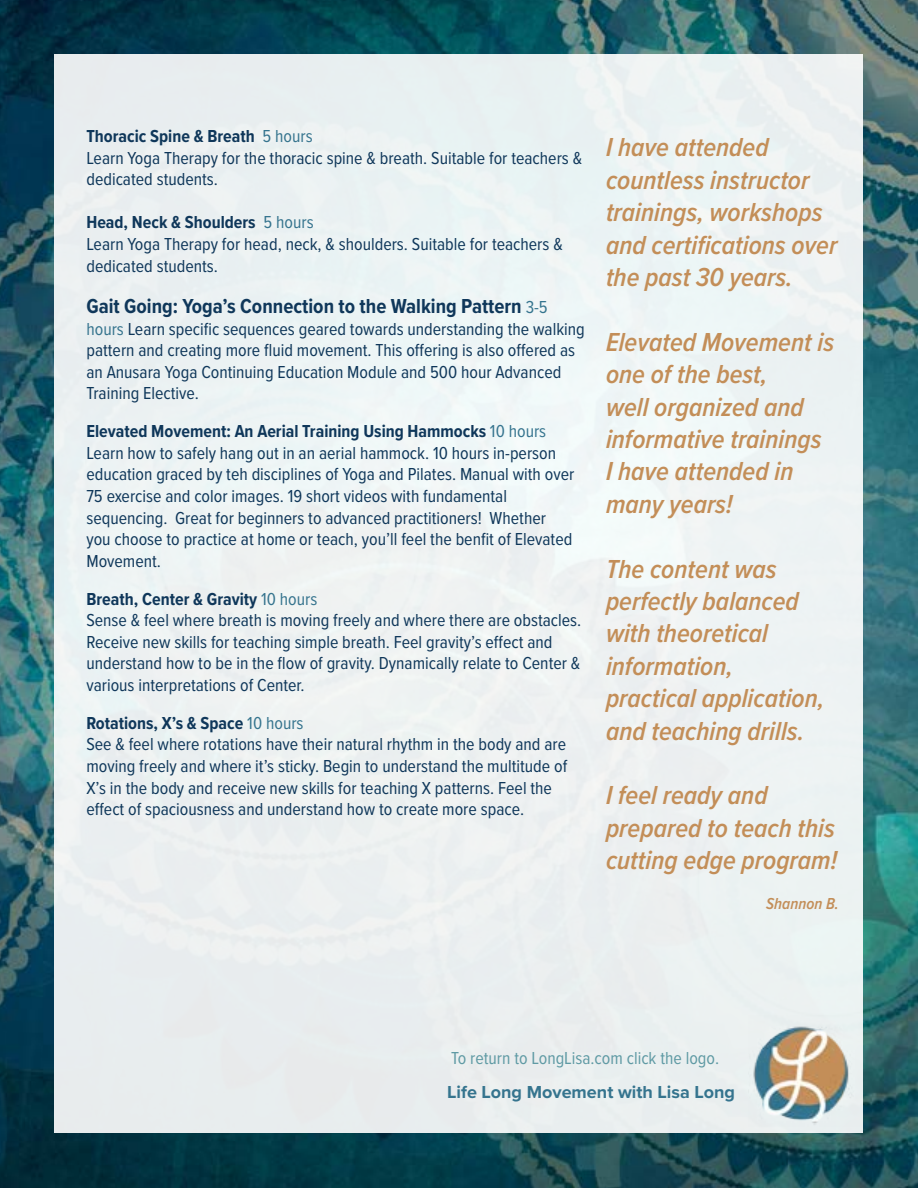
<style>
.page{position:relative;width:918px;height:1188px;background:#fff}
.page>*{position:absolute;margin:0;border:0;box-sizing:border-box;transform-origin:0 0}
.t1{font:italic 600 27px/32.4px "Proxima Nova Cond";color:#c38e58}
.t2{font:700 21px "Proxima Nova Cond";color:#0f375a}
.t3{font:18px/21.6px "Proxima Nova Cond";color:#0f375a}
.t4{font:18px "Proxima Nova Cond";color:#5f9aa4}
.t5{font:700 18px "Proxima Nova";color:#35748e}
.t6{font:italic 600 16.5px "Proxima Nova Cond";color:#c38e58}
.s1{font-weight:700}
.s2{color:#35748e}
.s3{font-weight:400;font-size:18px;color:#35748e}
</style>
<div class="page">
<img style="left:0;top:0;width:918px;height:1188px">
<div style="left:55px;top:55px;width:808px;height:1078px;background:#ecf2f2"></div>
<img style="left:753px;top:1026px;width:96px;height:99px">
<p class="t3" style="left:86px;top:126px;width:497px"><span class="s1">Thoracic Spine &amp; Breath</span> <span class="s2">5 hours<br></span>Learn Yoga Therapy for the thoracic spine &amp; breath. Suitable for teachers &amp; dedicated students.</p>
<p class="t3" style="left:86px;top:212px;width:478px"><span class="s1">Head, Neck &amp; Shoulders</span> <span class="s2">5 hours<br></span>Learn Yoga Therapy for head, neck, &amp; shoulders. Suitable for teachers &amp; dedicated students.</p>
<p class="t2" style="left:86px;top:294px;width:463px">Gait Going: Yoga’s Connection to the Walking Pattern <span class="s3">3-5</span></p>
<p class="t3" style="left:86px;top:318px;width:500px"><span class="s2">hours</span> Learn specific sequences geared towards understanding the walking pattern and creating more fluid movement. This offering is also offered as an Anusara Yoga Continuing Education Module and 500 hour Advanced Training Elective.</p>
<p class="t3" style="left:86px;top:421px;width:489px"><span class="s1">Elevated Movement: An Aerial Training Using Hammocks</span> <span class="s2">10 hours </span>Learn how to safely hang out in an aerial hammock. 10 hours in-person education graced by teh disciplines of Yoga and Pilates. Manual with over 75 exercise and color images. 19 short videos with fundamental sequencing. Great for beginners to advanced practitioners! Whether you choose to practice at home or teach, you’ll feel the benfit of Elevated Movement.</p>
<p class="t3" style="left:86px;top:588px;width:496px"><span class="s1">Breath, Center &amp; Gravity</span> <span class="s2">10 hours<br></span>Sense &amp; feel where breath is moving freely and where there are obstacles.<br>Receive new skills for teaching simple breath. Feel gravity’s effect and understand how to be in the flow of gravity. Dynamically relate to Center &amp; various interpretations of Center.</p>
<p class="t3" style="left:86px;top:712px;width:482px"><span class="s1">Rotations, X’s &amp; Space</span> <span class="s2">10 hours<br></span>See &amp; feel where rotations have their natural rhythm in the body and are moving freely and where it’s sticky. Begin to understand the multitude of X’s in the body and receive new skills for teaching X patterns. Feel the effect of spaciousness and understand how to create more space.</p>
<h1 class="t1" style="left:606px;top:132px;width:233px">I have attended countless instructor trainings, workshops and certifications over the past 30 years.</h1>
<h1 class="t1" style="left:606px;top:326px;width:230px">Elevated Movement is one of the best,<br>well organized and informative trainings<br>I have attended in many years!</h1>
<h1 class="t1" style="left:606px;top:553px;width:220px">The content was perfectly balanced with theoretical information, practical application, and teaching drills.</h1>
<h1 class="t1" style="left:606px;top:780px;width:233px">I feel ready and prepared to teach this cutting edge program!</h1>
<p class="t6" style="left:766px;top:893px;width:74px">Shannon B.</p>
<p class="t4" style="left:451px;top:1047px;width:269px">To return to LongLisa.com click the logo.</p>
<p class="t5" style="left:447px;top:1081px;width:289px">Life Long Movement with Lisa Long</p>
</div>
